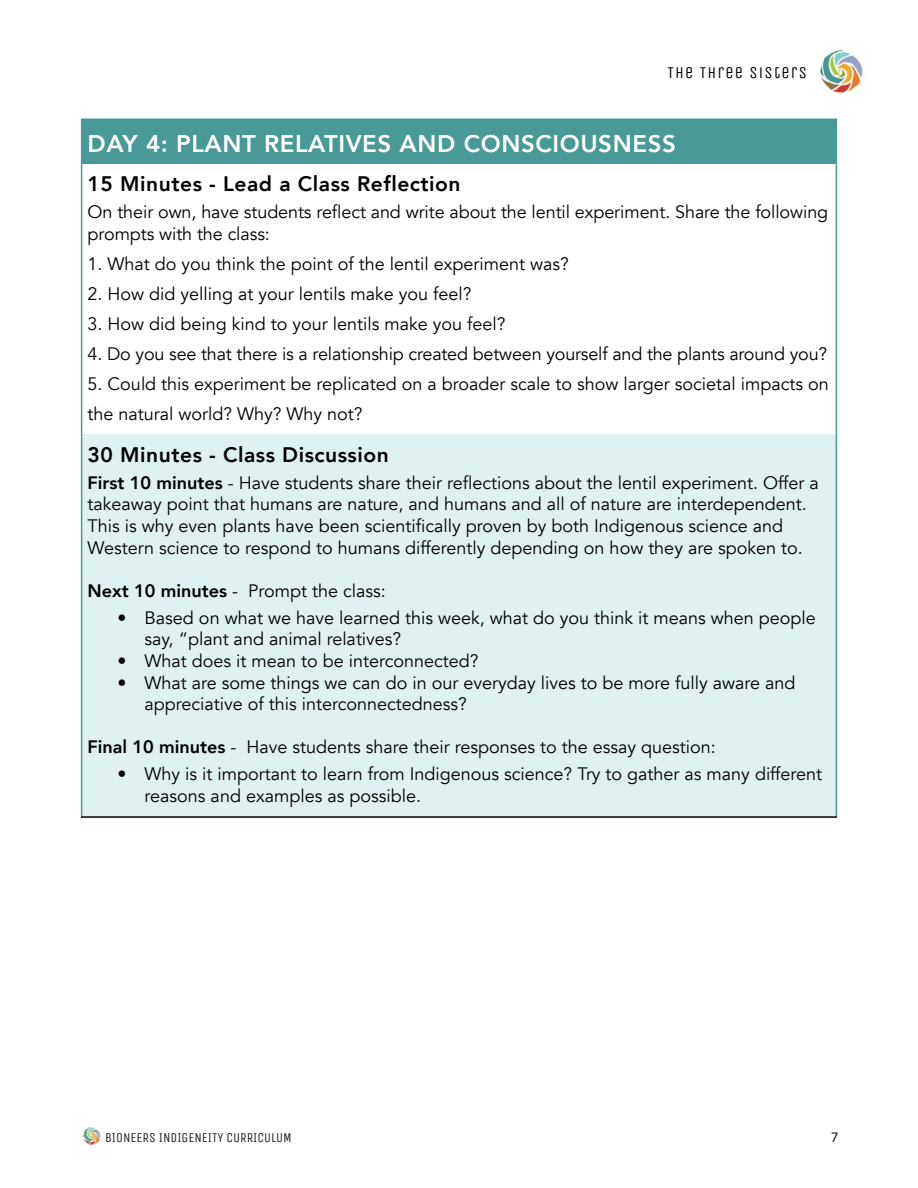
<style>
.page{position:relative;width:918px;height:1188px;background:#fff}
.page>*{position:absolute;margin:0;border:0;box-sizing:border-box;transform-origin:0 0}
.t1{font:800 24px "Avenir";letter-spacing:.025em;color:#fff}
.t2{font:800 21px "Avenir";letter-spacing:.025em;color:#000}
.t3{font:18px/21.6px "Avenir";color:#000}
.t4{font:16.5px "Unica One";letter-spacing:.075em;color:#000}
.t5{font:13.5px "Unica One";color:#231f20}
.t6{font:500 13.5px "Avenir";color:#231f20}
.s1{font-weight:800}
</style>
<div class="page">
<img style="left:819px;top:49px;width:44px;height:44px">
<img style="left:82px;top:1127px;width:17px;height:17px">
<div style="left:82px;top:119px;width:754px;height:45px;background:#489997"></div>
<div style="left:82px;top:435px;width:754px;height:382px;background:#dff1f0"></div>
<hr style="left:81px;top:118px;width:756px;height:2px;background:#489997">
<hr style="left:81px;top:120px;width:1px;height:44px;background:#489997">
<hr style="left:836px;top:120px;width:1px;height:44px;background:#489997">
<hr style="left:81px;top:164px;width:1px;height:271px;background:#489997">
<hr style="left:836px;top:164px;width:1px;height:271px;background:#489997">
<hr style="left:81px;top:435px;width:1px;height:381px;background:#489997">
<hr style="left:836px;top:435px;width:1px;height:381px;background:#489997">
<hr style="left:81px;top:816px;width:756px;height:2px;background:#000">
<p class="t4" style="left:668px;top:63px;width:141px">THE THREE SISTERS</p>
<h1 class="t1" style="left:88px;top:125px;width:590px">DAY 4: PLANT RELATIVES AND CONSCIOUSNESS</h1>
<p class="t2" style="left:88px;top:168px;width:375px">15 Minutes - Lead a Class Reflection</p>
<p class="t3" style="left:88px;top:202px;width:742px">On their own, have students reflect and write about the lentil experiment. Share the following prompts with the class:</p>
<p class="t3" style="left:88px;top:253px;width:483px">1. What do you think the point of the lentil experiment was?</p>
<p class="t3" style="left:88px;top:283px;width:386px">2. How did yelling at your lentils make you feel?</p>
<p class="t3" style="left:88px;top:313px;width:420px">3. How did being kind to your lentils make you feel?</p>
<p class="t3" style="left:88px;top:343px;width:741px">4. Do you see that there is a relationship created between yourself and the plants around you?</p>
<p class="t3" style="left:88px;top:369px;width:743px;line-height:30px">5. Could this experiment be replicated on a broader scale to show larger societal impacts on the natural world? Why? Why not?</p>
<p class="t2" style="left:88px;top:438px;width:303px">30 Minutes - Class Discussion</p>
<p class="t3" style="left:88px;top:472px;width:733px"><span class="s1">First 10 minutes</span> - Have students share their reflections about the lentil experiment. Offer a takeaway point that humans are nature, and humans and all of nature are interdependent.<br>This is why even plants have been scientifically proven by both Indigenous science and Western science to respond to humans differently depending on how they are spoken to.</p>
<p class="t3" style="left:88px;top:580px;width:300px"><span class="s1">Next 10 minutes</span> - Prompt the class:</p>
<p class="t3" style="left:145px;top:607px;width:673px;text-indent:-27px">• Based on what we have learned this week, what do you think it means when people say, “plant and animal relatives?</p>
<p class="t3" style="left:118px;top:650px;width:363px">• What does it mean to be interconnected?</p>
<p class="t3" style="left:145px;top:672px;width:652px;text-indent:-27px">• What are some things we can do in our everyday lives to be more fully aware and appreciative of this interconnectedness?</p>
<p class="t3" style="left:88px;top:737px;width:630px"><span class="s1">Final 10 minutes</span> - Have students share their responses to the essay question:</p>
<p class="t3" style="left:145px;top:764px;width:679px;text-indent:-27px">• Why is it important to learn from Indigenous science? Try to gather as many different reasons and examples as possible.</p>
<p class="t5" style="left:105px;top:1129px;width:188px">BIONEERS INDIGENEITY CURRICULUM</p>
<p class="t6" style="left:831px;top:1125px;width:9px">7</p>
</div>
